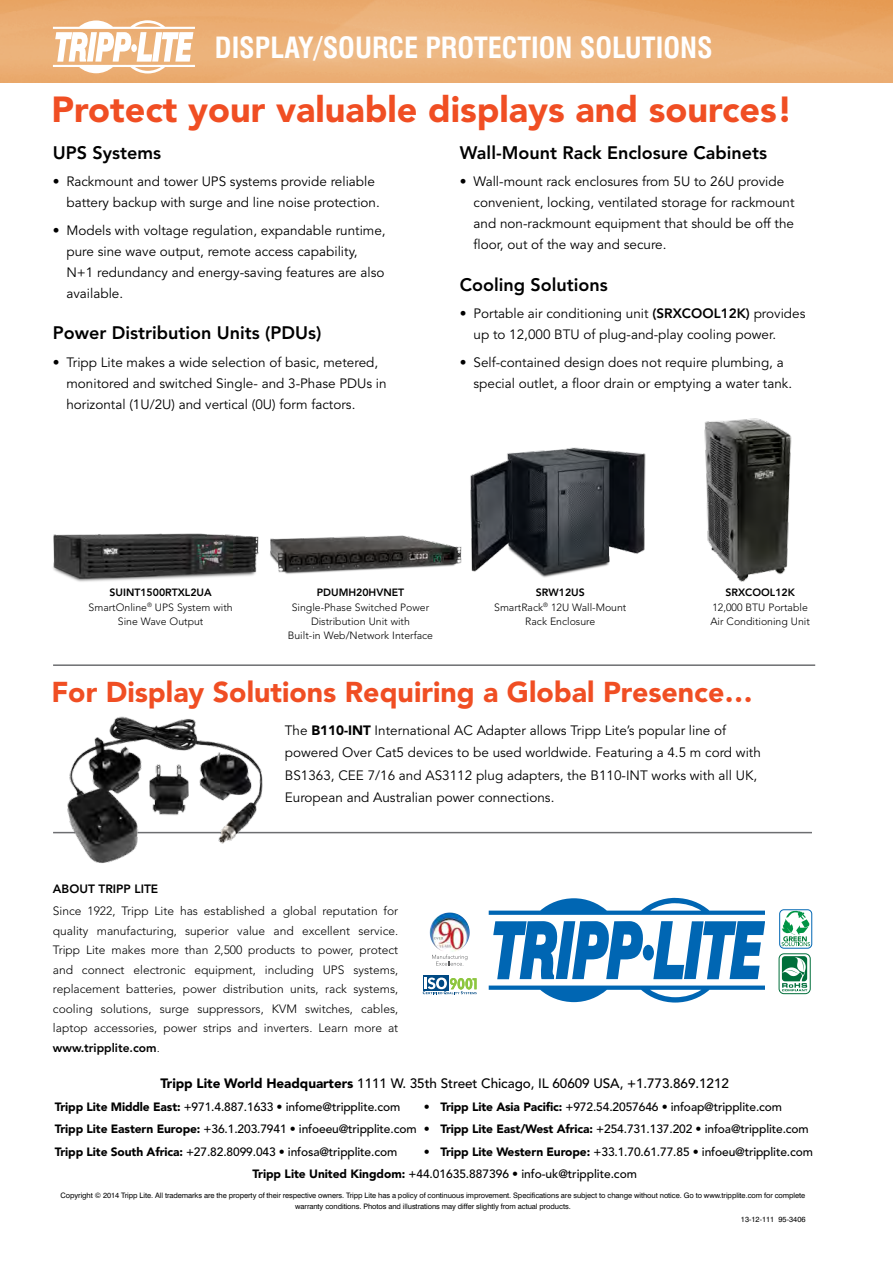
<style>
.page{position:relative;width:893px;height:1263px;background:#fff}
.page>*{position:absolute;margin:0;border:0;box-sizing:border-box;transform-origin:0 0}
.t1{font:900 36px "Avenir";color:#f04e23}
.t2{font:900 28.5px "Avenir";color:#f04e23}
.t3{font:700 condensed 28.5px "Swiss 721 BT";color:#fff}
.t4{font:800 18px "Avenir";color:#000}
.t5{font:13.5px/21px "Avenir";color:#000}
.t6{font:500 13.5px "Avenir";letter-spacing:-.005em;color:#000}
.t7{font:500 12px "Avenir";letter-spacing:-.01em;color:#000}
.t8{font:300 12px/19.5px "Avenir";color:#000;text-align:justify}
.t9{font:800 12px "Avenir";color:#000}
.t10{font:300 10.5px/14.2px "Avenir";color:#000;text-align:center}
.t11{font:7.5px/10.5px "Swiss 721 BT";letter-spacing:-.01em;color:#000;text-align:center}
.s1{font-weight:800}
.s2{font-weight:900}
</style>
<div class="page">
<img style="left:0;top:0;width:893px;height:83px">
<svg style="left:53px;top:20px;width:142px;height:53px"></svg>
<img style="left:53px;top:533px;width:206px;height:49px">
<img style="left:470px;top:447px;width:176px;height:131px">
<img style="left:704px;top:418px;width:88px;height:164px">
<div style="left:643px;top:945px;width:11px;height:15px;background:#0066b3;border-radius:50%"></div>
<svg style="left:493px;top:921px;width:151px;height:58px"></svg>
<svg style="left:653px;top:921px;width:112px;height:58px"></svg>
<svg style="left:489px;top:898px;width:276px;height:17px"></svg>
<svg style="left:489px;top:985px;width:276px;height:17px"></svg>
<div style="left:423px;top:976px;width:25px;height:15px;background:#004983"></div>
<svg style="left:423px;top:977px;width:54px;height:17px"></svg>
<div style="left:779px;top:909px;width:33px;height:39px;border:1px solid #0066b3;border-radius:4px"></div>
<svg style="left:781px;top:909px;width:29px;height:37px"></svg>
<svg style="left:779px;top:954px;width:31px;height:40px"></svg>
<div style="left:779px;top:953px;width:31px;height:41px;border:1px solid #006f3b;border-radius:5px"></div>
<svg style="left:782px;top:956px;width:25px;height:35px"></svg>
<img style="left:432px;top:912px;width:17px;height:12px">
<svg style="left:432px;top:954px;width:35px;height:12px"></svg>
<svg style="left:434px;top:937px;width:9px;height:2px"></svg>
<hr style="left:53px;top:832px;width:759px;height:1px;background:#6d6e71">
<hr style="left:53px;top:664px;width:762px;height:2px;background:#6d6e71">
<img style="left:53px;top:716px;width:247px;height:147px">
<img style="left:270px;top:528px;width:202px;height:50px">
<p class="t3" style="left:215px;top:31px;width:499px">DISPLAY/SOURCE PROTECTION SOLUTIONS</p>
<p class="t1" style="left:51px;top:87px;width:743px">Protect your valuable displays and sources!</p>
<p class="t4" style="left:53px;top:142px;width:110px">UPS Systems</p>
<p class="t5" style="left:66px;top:172px;width:315px;text-indent:-14px">• Rackmount and tower UPS systems provide reliable battery backup with surge and line noise protection.</p>
<p class="t5" style="left:66px;top:220px;width:321px;text-indent:-14px">• Models with voltage regulation, expandable runtime, pure sine wave output, remote access capability, N+1 redundancy and energy-saving features are also available.</p>
<p class="t4" style="left:53px;top:322px;width:270px">Power Distribution Units (PDUs)</p>
<p class="t5" style="left:66px;top:352px;width:322px;text-indent:-14px">• Tripp Lite makes a wide selection of basic, metered, monitored and switched Single- and 3-Phase PDUs in horizontal (1U/2U) and vertical (0U) form factors.</p>
<p class="t4" style="left:460px;top:142px;width:309px">Wall-Mount Rack Enclosure Cabinets</p>
<p class="t5" style="left:473px;top:172px;width:322px;text-indent:-14px">• Wall-mount rack enclosures from 5U to 26U provide convenient, locking, ventilated storage for rackmount and non-rackmount equipment that should be off the floor, out of the way and secure.</p>
<p class="t4" style="left:460px;top:274px;width:149px">Cooling Solutions</p>
<p class="t5" style="left:473px;top:304px;width:333px;text-indent:-14px">• Portable air conditioning unit <span class="s1">(SRXCOOL12K)</span> provides up to 12,000 BTU of plug-and-play cooling power.</p>
<p class="t5" style="left:473px;top:352px;width:320px;text-indent:-14px">• Self-contained design does not require plumbing, a special outlet, a floor drain or emptying a water tank.</p>
<p class="t10" style="left:89px;top:586px;width:146px"><span class="s1">SUINT1500RTXL2UA<br></span>SmartOnline<sup>®</sup> UPS System with<br>Sine Wave Output</p>
<p class="t10" style="left:292px;top:586px;width:139px"><span class="s1">PDUMH20HVNET<br></span>Single-Phase Switched Power<br>Distribution Unit with</p>
<p class="t10" style="left:288px;top:628px;width:147px">Built-in Web/Network Interface</p>
<p class="t10" style="left:494px;top:586px;width:134px"><span class="s1">SRW12US<br></span>SmartRack<sup>®</sup> 12U Wall-Mount<br>Rack Enclosure</p>
<p class="t10" style="left:710px;top:586px;width:101px"><span class="s1">SRXCOOL12K<br></span>12,000 BTU Portable<br>Air Conditioning Unit</p>
<p class="t2" style="left:51px;top:675px;width:703px">For Display Solutions Requiring a Global Presence…</p>
<p class="t5" style="left:285px;top:719px;width:478px;line-height:22.5px">The <span class="s2">B110-INT</span> International AC Adapter allows Tripp Lite’s popular line of powered Over Cat5 devices to be used worldwide. Featuring a 4.5 m cord with BS1363, CEE 7/16 and AS3112 plug adapters, the B110-INT works with all UK, European and Australian power connections.</p>
<p class="t9" style="left:53px;top:882px;width:107px">ABOUT TRIPP LITE</p>
<p class="t8" style="left:53px;top:901px;width:347px">Since 1922, Tripp Lite has established a global reputation for quality manufacturing, superior value and excellent service.<br>Tripp Lite makes more than 2,500 products to power, protect and connect electronic equipment, including UPS systems, replacement batteries, power distribution units, rack systems, cooling solutions, surge suppressors, KVM switches, cables, laptop accessories, power strips and inverters. Learn more at <span class="s1">www.tripplite.com</span>.</p>
<p class="t6" style="left:161px;top:1076px;width:570px"><span class="s2">Tripp Lite World Headquarters</span> 1111 W. 35th Street Chicago, IL 60609 USA, +1.773.869.1212</p>
<p class="t7" style="left:55px;top:1100px;width:347px"><span class="s2">Tripp Lite Middle East:</span> +971.4.887.1633 • infome@tripplite.com</p>
<p class="t7" style="left:424px;top:1100px;width:360px">• <span class="s2">Tripp Lite Asia Pacific:</span> +972.54.2057646 • infoap@tripplite.com</p>
<p class="t7" style="left:55px;top:1122px;width:755px"><span class="s2">Tripp Lite Eastern Europe:</span> +36.1.203.7941 • infoeeu@tripplite.com • <span class="s2">Tripp Lite East/West Africa:</span> +254.731.137.202 • infoa@tripplite.com</p>
<p class="t7" style="left:55px;top:1145px;width:344px"><span class="s2">Tripp Lite South Africa:</span> +27.82.8099.043 • infosa@tripplite.com</p>
<p class="t7" style="left:424px;top:1145px;width:391px">• <span class="s2">Tripp Lite Western Europe:</span> +33.1.70.61.77.85 • infoeu@tripplite.com</p>
<p class="t7" style="left:253px;top:1167px;width:386px"><span class="s2">Tripp Lite United Kingdom:</span> +44.01635.887396 • info-uk@tripplite.com</p>
<p class="t11" style="left:61px;top:1190px;width:746px">Copyright © 2014 Tripp Lite. All trademarks are the property of their respective owners. Tripp Lite has a policy of continuous improvement. Specifications are subject to change without notice. Go to www.tripplite.com for complete warranty conditions. Photos and illustrations may differ slightly from actual products.</p>
<p class="t11" style="left:741px;top:1214px;width:66px">13-12-111 95-3406</p>
</div>
